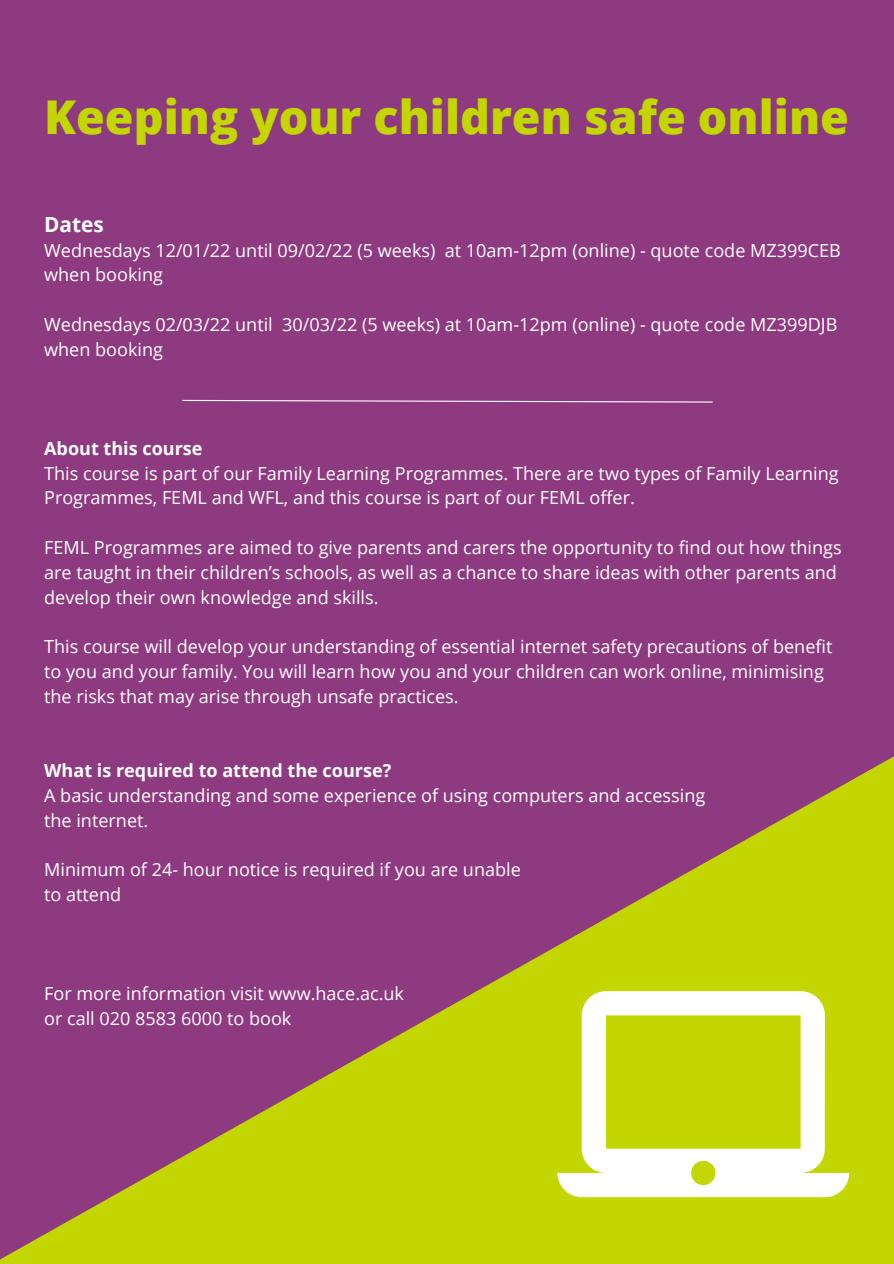
<style>
.page{position:relative;width:894px;height:1264px;background:#fff}
.page>*{position:absolute;margin:0;border:0;box-sizing:border-box;transform-origin:0 0}
.t1{font:800 46.5px "Open Sans";color:#c4d600}
.t2{font:700 20.85px "Open Sans";color:#fff}
.t3{font:18px/24.8px "Open Sans";color:#fff}
.t4{font:700 18px "Open Sans";color:#fff}
</style>
<div class="page">
<div style="left:0;top:0;width:893px;height:1263px;background:#8e3a80"></div>
<svg style="left:0;top:757px;width:893px;height:506px"></svg>
<svg style="left:557px;top:991px;width:292px;height:206px;background:#dbe666"></svg>
<svg style="left:182px;top:399px;width:531px;height:4px"></svg>
<p class="t1" style="left:44px;top:85px;width:806px">Keeping your children safe online</p>
<p class="t2" style="left:44px;top:209px;width:61px">Dates</p>
<p class="t3" style="left:44px;top:237px;width:797px">Wednesdays 12/01/22 until 09/02/22 (5 weeks) at 10am-12pm (online) - quote code MZ399CEB when booking</p>
<p class="t3" style="left:44px;top:311px;width:794px">Wednesdays 02/03/22 until 30/03/22 (5 weeks) at 10am-12pm (online) - quote code MZ399DJB when booking</p>
<p class="t4" style="left:44px;top:435px;width:160px">About this course</p>
<p class="t3" style="left:44px;top:460px;width:795px">This course is part of our Family Learning Programmes. There are two types of Family Learning<br>Programmes, FEML and WFL, and this course is part of our FEML offer.</p>
<p class="t3" style="left:44px;top:534px;width:798px">FEML Programmes are aimed to give parents and carers the opportunity to find out how things are taught in their children’s schools, as well as a chance to share ideas with other parents and develop their own knowledge and skills.</p>
<p class="t3" style="left:44px;top:633px;width:789px">This course will develop your understanding of essential internet safety precautions of benefit to you and your family. You will learn how you and your children can work online, minimising the risks that may arise through unsafe practices.</p>
<p class="t4" style="left:44px;top:757px;width:348px">What is required to attend the course?</p>
<p class="t3" style="left:44px;top:782px;width:662px">A basic understanding and some experience of using computers and accessing</p>
<p class="t3" style="left:44px;top:807px;width:106px">the internet.</p>
<p class="t3" style="left:44px;top:856px;width:478px">Minimum of 24- hour notice is required if you are unable</p>
<p class="t3" style="left:44px;top:881px;width:78px">to attend</p>
<p class="t3" style="left:44px;top:980px;width:361px">For more information visit www.hace.ac.uk</p>
<p class="t3" style="left:44px;top:1005px;width:249px">or call 020 8583 6000 to book</p>
</div>
